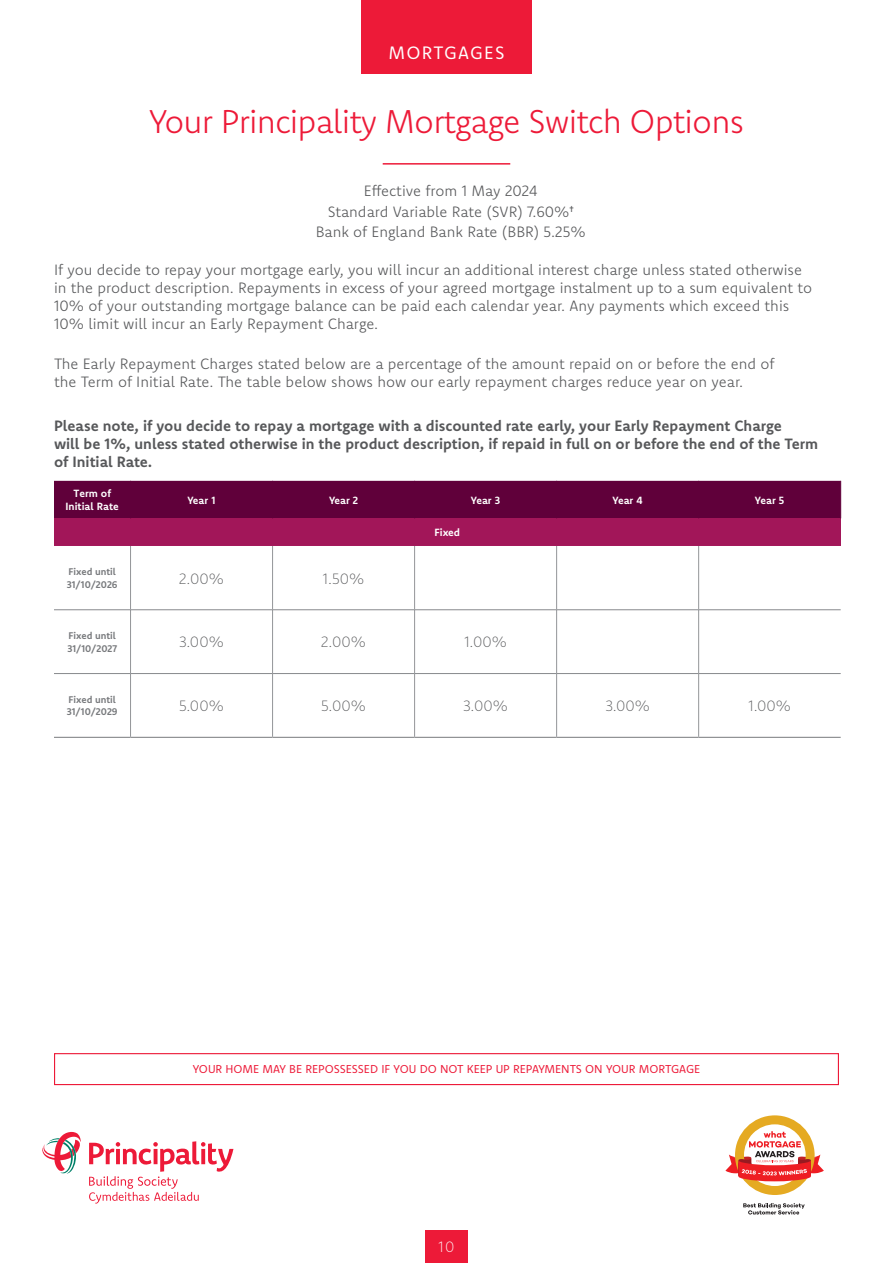
<style>
.page{position:relative;width:893px;height:1263px;background:#fff}
.page>*{position:absolute;margin:0;border:0;box-sizing:border-box;transform-origin:0 0}
.t1{font:300 33px "Komet";letter-spacing:-.025em;color:#ed1a38}
.t2{font:18px "Komet";letter-spacing:.07em;color:#fff}
.Intro_line{font:300 15px/18px "Komet";color:#57585a}
.Intro_line-2{font:700 15px/18px "Komet";color:#57585a}
.Rate{font:200 15px "Komet";color:#57585a}
.Table_smaller{font:200 15px "Komet";color:#57585a}
.t3{font:200 15px "Komet";color:#fff}
.t4{font:11.55px "Komet";color:#ed1a38}
.Table_header{font:700 10.5px "Komet";color:#fff}
.Table_header-2{font:700 9.75px/12.8px "Komet";color:#787a7d}
</style>
<div class="page">
<div style="left:361px;top:0;width:170px;height:74px;background:#ed1a38"></div>
<hr style="left:383px;top:163px;width:127px;height:2px;background:#ed1a38">
<svg style="left:42px;top:1132px;width:39px;height:42px"></svg>
<svg style="left:89px;top:1141px;width:144px;height:62px"></svg>
<div style="left:54px;top:1053px;width:785px;height:32px;border:1px solid #ed1a38"></div>
<div style="left:426px;top:1230px;width:42px;height:33px;background:#ed1a38"></div>
<div style="left:54px;top:481px;width:786px;height:37px;background:#60003a"></div>
<div style="left:54px;top:518px;width:787px;height:28px;background:#a21659"></div>
<svg style="left:54px;top:546px;width:787px;height:191px"></svg>
<hr style="left:130px;top:546px;width:1px;height:64px;background:#939598">
<hr style="left:272px;top:546px;width:1px;height:64px;background:#939598">
<hr style="left:414px;top:546px;width:1px;height:64px;background:#939598">
<hr style="left:556px;top:546px;width:1px;height:64px;background:#939598">
<hr style="left:130px;top:610px;width:1px;height:63px;background:#939598">
<hr style="left:272px;top:610px;width:1px;height:63px;background:#939598">
<hr style="left:414px;top:610px;width:1px;height:63px;background:#939598">
<hr style="left:556px;top:610px;width:1px;height:63px;background:#939598">
<hr style="left:130px;top:674px;width:1px;height:63px;background:#939598">
<hr style="left:272px;top:674px;width:1px;height:63px;background:#939598">
<hr style="left:414px;top:674px;width:1px;height:63px;background:#939598">
<hr style="left:556px;top:674px;width:1px;height:63px;background:#939598">
<hr style="left:130px;top:481px;width:1px;height:37px;background:#60003a">
<hr style="left:272px;top:481px;width:1px;height:37px;background:#60003a">
<hr style="left:414px;top:481px;width:1px;height:37px;background:#60003a">
<hr style="left:556px;top:481px;width:1px;height:37px;background:#60003a">
<hr style="left:698px;top:481px;width:1px;height:37px;background:#60003a">
<hr style="left:840px;top:481px;width:1px;height:37px;background:#60003a">
<hr style="left:54px;top:609px;width:77px;height:1px;background:#87898c">
<hr style="left:131px;top:609px;width:142px;height:1px;background:#87898c">
<hr style="left:273px;top:609px;width:142px;height:1px;background:#87898c">
<hr style="left:415px;top:609px;width:142px;height:1px;background:#87898c">
<hr style="left:557px;top:609px;width:142px;height:1px;background:#87898c">
<hr style="left:54px;top:673px;width:77px;height:1px;background:#87898c">
<hr style="left:131px;top:673px;width:142px;height:1px;background:#87898c">
<hr style="left:273px;top:673px;width:142px;height:1px;background:#87898c">
<hr style="left:415px;top:673px;width:142px;height:1px;background:#87898c">
<hr style="left:557px;top:673px;width:142px;height:1px;background:#87898c">
<hr style="left:54px;top:737px;width:77px;height:1px;background:#87898c">
<hr style="left:131px;top:737px;width:142px;height:1px;background:#87898c">
<hr style="left:273px;top:737px;width:142px;height:1px;background:#87898c">
<hr style="left:415px;top:737px;width:142px;height:1px;background:#87898c">
<hr style="left:557px;top:737px;width:142px;height:1px;background:#87898c">
<hr style="left:698px;top:546px;width:1px;height:64px;background:#939598">
<hr style="left:698px;top:610px;width:1px;height:63px;background:#939598">
<hr style="left:698px;top:674px;width:1px;height:63px;background:#939598">
<hr style="left:699px;top:609px;width:142px;height:1px;background:#87898c">
<hr style="left:699px;top:673px;width:142px;height:1px;background:#87898c">
<hr style="left:699px;top:737px;width:142px;height:1px;background:#87898c">
<svg style="left:743px;top:1203px;width:62px;height:11px"></svg>
<svg style="left:725px;top:1115px;width:99px;height:80px"></svg>
<p class="t2" style="left:388px;top:41px;width:118px">MORTGAGES</p>
<h1 class="t1" style="left:149px;top:100px;width:596px">Your Principality Mortgage Switch Options</h1>
<p class="Intro_line" style="left:316px;top:180px;width:272px;line-height:20.7px;text-align:center">Effective from 1 May 2024<br>Standard Variable Rate (SVR) 7.60%<br>Bank of England Bank Rate (BBR) 5.25%</p>
<p class="Intro_line" style="left:54px;top:260px;width:760px">If you decide to repay your mortgage early, you will incur an additional interest charge unless stated otherwise in the product description. Repayments in excess of your agreed mortgage instalment up to a sum equivalent to 10% of your outstanding mortgage balance can be paid each calendar year. Any payments which exceed this 10% limit will incur an Early Repayment Charge.</p>
<p class="Intro_line" style="left:54px;top:354px;width:722px">The Early Repayment Charges stated below are a percentage of the amount repaid on or before the end of the Term of Initial Rate. The table below shows how our early repayment charges reduce year on year.</p>
<p class="Intro_line-2" style="left:54px;top:417px;width:766px">Please note, if you decide to repay a mortgage with a discounted rate early, your Early Repayment Charge<br>will be 1%, unless stated otherwise in the product description, if repaid in full on or before the end of the Term of Initial Rate.</p>
<p class="Table_header" style="left:73px;top:487px;width:39px">Term of</p>
<p class="Table_header" style="left:66px;top:499px;width:55px">Initial Rate</p>
<p class="Table_header" style="left:188px;top:493px;width:29px">Year 1</p>
<p class="Table_header" style="left:329px;top:493px;width:31px">Year 2</p>
<p class="Table_header" style="left:471px;top:493px;width:31px">Year 3</p>
<p class="Table_header" style="left:613px;top:493px;width:32px">Year 4</p>
<p class="Table_header" style="left:755px;top:493px;width:31px">Year 5</p>
<p class="Table_header" style="left:434px;top:526px;width:27px">Fixed</p>
<p class="Table_header-2" style="left:67px;top:565px;width:52px">Fixed until<br>31/10/2026</p>
<p class="Rate" style="left:179px;top:568px;width:46px">2.00%</p>
<p class="Table_smaller" style="left:323px;top:568px;width:43px">1.50%</p>
<p class="Table_header-2" style="left:67px;top:629px;width:51px">Fixed until<br>31/10/2027</p>
<p class="Rate" style="left:179px;top:632px;width:46px">3.00%</p>
<p class="Rate" style="left:321px;top:632px;width:46px">2.00%</p>
<p class="Table_smaller" style="left:464px;top:632px;width:44px">1.00%</p>
<p class="Table_header-2" style="left:67px;top:693px;width:52px">Fixed until<br>31/10/2029</p>
<p class="Rate" style="left:179px;top:696px;width:46px">5.00%</p>
<p class="Rate" style="left:321px;top:696px;width:46px">5.00%</p>
<p class="Rate" style="left:463px;top:696px;width:46px">3.00%</p>
<p class="Rate" style="left:605px;top:696px;width:46px">3.00%</p>
<p class="Table_smaller" style="left:748px;top:696px;width:44px">1.00%</p>
<p class="t4" style="left:193px;top:1062px;width:509px">YOUR HOME MAY BE REPOSSESSED IF YOU DO NOT KEEP UP REPAYMENTS ON YOUR MORTGAGE</p>
<p class="t3" style="left:439px;top:1236px;width:17px">10</p>
</div>
